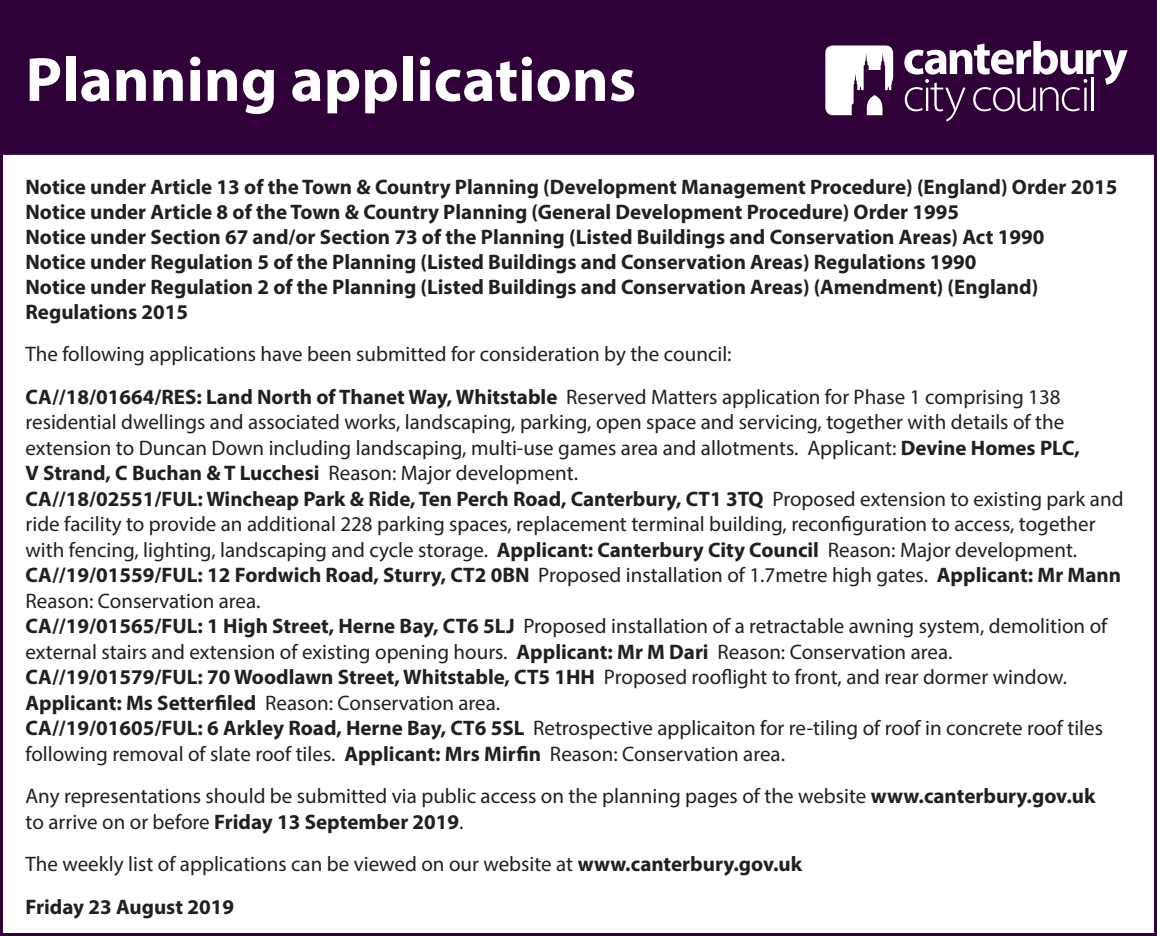
<style>
.page{position:relative;width:1157px;height:936px;background:#fff}
.page>*{position:absolute;margin:0;border:0;box-sizing:border-box;transform-origin:0 0}
.t1{font:700 63px "Myriad Pro";color:#fff}
.t2{font:21px/25.5px "Myriad Pro";color:#231f20}
.t3{font:700 21px/24.9px "Myriad Pro";color:#231f20}
.s1{font-weight:700}
</style>
<div class="page">
<div style="left:2px;top:2px;width:1153px;height:151px;background:#300038"></div>
<div style="left:0;top:0;width:1157px;height:155px;border:3px solid #300038"></div>
<svg style="left:825px;top:45px;width:68px;height:70px"></svg>
<svg style="left:904px;top:41px;width:223px;height:81px"></svg>
<hr style="left:1084px;top:88px;width:2px;height:23px;background:#fff">
<hr style="left:1091px;top:77px;width:2px;height:34px;background:#fff">
<h1 class="t1" style="left:26px;top:39px;width:612px">Planning applications</h1>
<p class="t3" style="left:26px;top:174px;width:1093px">Notice under Article 13 of the Town &amp; Country Planning (Development Management Procedure) (England) Order 2015<br>Notice under Article 8 of the Town &amp; Country Planning (General Development Procedure) Order 1995<br>Notice under Section 67 and/or Section 73 of the Planning (Listed Buildings and Conservation Areas) Act 1990<br>Notice under Regulation 5 of the Planning (Listed Buildings and Conservation Areas) Regulations 1990<br>Notice under Regulation 2 of the Planning (Listed Buildings and Conservation Areas) (Amendment) (England)<br>Regulations 2015</p>
<p class="t2" style="left:26px;top:332px;width:1036px;line-height:42.6px">The following applications have been submitted for consideration by the council:<br><span class="s1">CA//18/01664/RES: Land North of Thanet Way, Whitstable</span> Reserved Matters application for Phase 1 comprising 138</p>
<p class="t2" style="left:26px;top:409px;width:1099px">residential dwellings and associated works, landscaping, parking, open space and servicing, together with details of the extension to Duncan Down including landscaping, multi-use games area and allotments. Applicant: <span class="s1">Devine Homes PLC,<br>V Strand, C Buchan &amp; T Lucchesi</span> Reason: Major development.<br><span class="s1">CA//18/02551/FUL: Wincheap Park &amp; Ride, Ten Perch Road, Canterbury, CT1 3TQ</span> Proposed extension to existing park and ride facility to provide an additional 228 parking spaces, replacement terminal building, reconfiguration to access, together with fencing, lighting, landscaping and cycle storage. <span class="s1">Applicant: Canterbury City Council</span> Reason: Major development.<br><span class="s1">CA//19/01559/FUL: 12 Fordwich Road, Sturry, CT2 0BN</span> Proposed installation of 1.7metre high gates. <span class="s1">Applicant: Mr Mann </span>Reason: Conservation area.<br><span class="s1">CA//19/01565/FUL: 1 High Street, Herne Bay, CT6 5LJ</span> Proposed installation of a retractable awning system, demolition of external stairs and extension of existing opening hours. <span class="s1">Applicant: Mr M Dari</span> Reason: Conservation area.<br><span class="s1">CA//19/01579/FUL: 70 Woodlawn Street, Whitstable, CT5 1HH</span> Proposed rooflight to front, and rear dormer window.<br><span class="s1">Applicant: Ms Setterfiled</span> Reason: Conservation area.<br><span class="s1">CA//19/01605/FUL: 6 Arkley Road, Herne Bay, CT6 5SL</span> Retrospective applicaiton for re-tiling of roof in concrete roof tiles following removal of slate roof tiles. <span class="s1">Applicant: Mrs Mirfin</span> Reason: Conservation area.</p>
<p class="t2" style="left:26px;top:783px;width:1071px">Any representations should be submitted via public access on the planning pages of the website <span class="s1">www.canterbury.gov.uk </span>to arrive on or before <span class="s1">Friday 13 September 2019</span>.</p>
<p class="t2" style="left:26px;top:842px;width:778px;line-height:42.6px">The weekly list of applications can be viewed on our website at <span class="s1">www.canterbury.gov.uk<br>Friday 23 August 2019</span></p>
</div>
